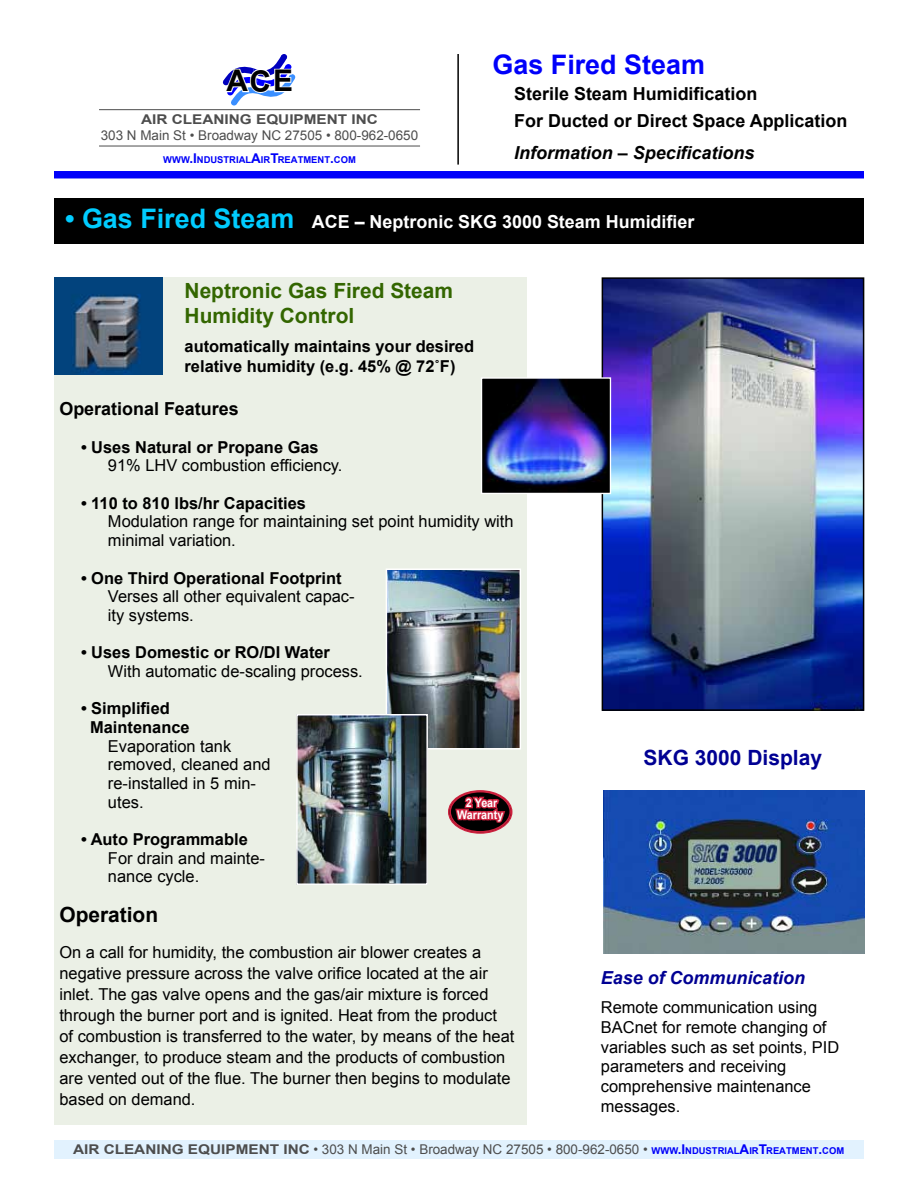
<style>
.page{position:relative;width:918px;height:1188px;background:#fff}
.page>*{position:absolute;margin:0;border:0;box-sizing:border-box;transform-origin:0 0}
.t1{font:700 29.85px "Arial";color:#000}
.t2{font:700 26.85px "Arial";color:#0000fa}
.t3{font:700 21px "Arial";color:#000093}
.t4{font:700 20.85px/25px "Arial";color:#360}
.t5{font:700 20.85px "Arial";color:#000}
.t6{font:700 18px/26.8px "Arial";color:#000}
.t7{font:700 18px "Arial";color:#fff}
.t8{font:italic 700 18px "Arial";color:#000}
.t9{font:italic 700 18px "Arial";color:#000093}
.t10{font:16.5px/21px "Arial";color:#000}
.t11{font:700 16.5px/19.8px "Arial";color:#000}
.t12{font:13.5px "Arial";color:#4d4d4d}
.t13{font:700 13.5px "Arial";color:#4d4d4d;scale:1.14 1}
.t14{font:700 12px/12px "Arial";color:#fff;text-align:center;scale:.9 1}
.t15{font:700 9.45px "Arial";color:#0000fa}
.s1{font-size:13.5px}
.s2{font-size:26.85px;color:#0cf}
.s3{font-weight:700}
.s4{font-weight:700;font-size:9.45px;color:#0000fa}
.s5{font-weight:700;color:#0000fa}
</style>
<div class="page">
<div style="left:54px;top:171px;width:810px;height:7px;background:#0000fa"></div>
<hr style="left:457px;top:54px;width:2px;height:111px;background:#000">
<div style="left:54px;top:1141px;width:809px;height:18px;background:#e2f2fe"></div>
<div style="left:54px;top:198px;width:810px;height:46px;background:#000"></div>
<hr style="left:99px;top:146px;width:321px;height:1px;background:#4d4d4d">
<hr style="left:99px;top:109px;width:321px;height:1px;background:#4d4d4d">
<svg style="left:217px;top:54px;width:84px;height:57px"></svg>
<div style="left:54px;top:277px;width:472px;height:848px;background:#ebf0e6"></div>
<div style="left:448px;top:790px;width:64px;height:44px;border:2px solid #cc203d;border-radius:50%"></div>
<div style="left:449px;top:791px;width:62px;height:42px;border:2px solid #cc203d;border-radius:50%"></div>
<svg style="left:453px;top:794px;width:54px;height:37px;background:#701d2a"></svg>
<img style="left:54px;top:277px;width:109px;height:98px">
<img style="left:388px;top:571px;width:131px;height:177px">
<div style="left:386px;top:569px;width:135px;height:181px;border:1px solid #fff"></div>
<img style="left:298px;top:716px;width:128px;height:167px">
<div style="left:296px;top:714px;width:132px;height:171px;border:1px solid #fff"></div>
<img style="left:604px;top:279px;width:258px;height:430px">
<div style="left:602px;top:277px;width:262px;height:434px;border:1px solid #000"></div>
<img style="left:603px;top:790px;width:261px;height:163px">
<img style="left:483px;top:379px;width:126px;height:113px">
<div style="left:481px;top:377px;width:130px;height:117px;border:1px solid #fff"></div>
<h1 class="t1" style="left:226px;top:61px;width:64px">ACE</h1>
<p class="t13" style="left:141px;top:110px;width:207px">Air Cleaning Equipment Inc</p>
<p class="t12" style="left:101px;top:126px;width:319px">303 N Main St • Broadway NC 27505 • 800-962-0650</p>
<p class="t15" style="left:163px;top:153px;width:194px">WWW<span class="s1">.I</span>NDUSTRIAL<span class="s1">A</span>IR<span class="s1">T</span>REATMENT<span class="s1">.</span>COM</p>
<h2 class="t2" style="left:493px;top:46px;width:214px">Gas Fired Steam</h2>
<p class="t6" style="left:514px;top:81px;width:335px">Sterile Steam Humidification<br>For Ducted or Direct Space Application</p>
<p class="t8" style="left:514px;top:141px;width:242px">Information – Specifications</p>
<p class="t7" style="left:65px;top:210px;width:631px"><span class="s2">• Gas Fired Steam</span> ACE – Neptronic SKG 3000 Steam Humidifier</p>
<p class="t4" style="left:185px;top:279px;width:270px">Neptronic Gas Fired Steam<br>Humidity Control</p>
<p class="t11" style="left:185px;top:337px;width:291px">automatically maintains your desired relative humidity (e.g. 45% @ 72˚F)</p>
<p class="t6" style="left:59px;top:396px;width:181px">Operational Features</p>
<p class="t11" style="left:81px;top:438px;width:239px">• Uses Natural or Propane Gas</p>
<p class="t10" style="left:108px;top:455px;width:236px">91% LHV combustion efficiency.</p>
<p class="t11" style="left:81px;top:494px;width:227px">• 110 to 810 lbs/hr Capacities</p>
<p class="t10" style="left:108px;top:513px;width:407px;line-height:18.6px">Modulation range for maintaining set point humidity with minimal variation.</p>
<p class="t11" style="left:81px;top:568px;width:262px">• One Third Operational Footprint</p>
<p class="t10" style="left:108px;top:587px;width:248px;line-height:18.6px">Verses all other equivalent capac&shy;ity systems.</p>
<p class="t11" style="left:81px;top:643px;width:251px">• Uses Domestic or RO/DI Water</p>
<p class="t10" style="left:108px;top:661px;width:256px">With automatic de-scaling process.</p>
<p class="t11" style="left:90px;top:700px;width:101px;line-height:18.6px;text-indent:-9px">• Simplified<br>Maintenance</p>
<p class="t10" style="left:108px;top:737px;width:164px;line-height:18.6px">Evaporation tank removed, cleaned and re-installed in 5 min&shy;utes.</p>
<p class="t11" style="left:81px;top:830px;width:168px">• Auto Programmable</p>
<p class="t10" style="left:108px;top:849px;width:159px;line-height:18.6px">For drain and mainte&shy;nance cycle.</p>
<p class="t5" style="left:59px;top:901px;width:100px">Operation</p>
<p class="t10" style="left:59px;top:942px;width:457px">On a call for humidity, the combustion air blower creates a negative pressure across the valve orifice located at the air inlet. The gas valve opens and the gas/air mixture is forced through the burner port and is ignited. Heat from the product of combustion is transferred to the water, by means of the heat exchanger, to produce steam and the products of combustion are vented out of the flue. The burner then begins to modulate based on demand.</p>
<p class="t14" style="left:457px;top:797px;width:53px">2 Year<br>Warranty</p>
<p class="t3" style="left:644px;top:744px;width:180px">SKG 3000 Display</p>
<p class="t9" style="left:601px;top:966px;width:206px">Ease of Communication</p>
<p class="t10" style="left:601px;top:998px;width:240px;line-height:19.8px">Remote communication using<br>BACnet for remote changing of variables such as set points, PID parameters and receiving comprehensive maintenance messages.</p>
<p class="t12" style="left:73px;top:1140px;width:773px"><span class="s3">Air Cleaning Equipment Inc</span> • 303 N Main St • Broadway NC 27505 • 800-962-0650 • <span class="s4">WWW</span><span class="s5">.I</span><span class="s4">NDUSTRIAL</span><span class="s5">A</span><span class="s4">IR</span><span class="s5">T</span><span class="s4">REATMENT</span><span class="s5">.</span><span class="s4">COM</span></p>
</div>
